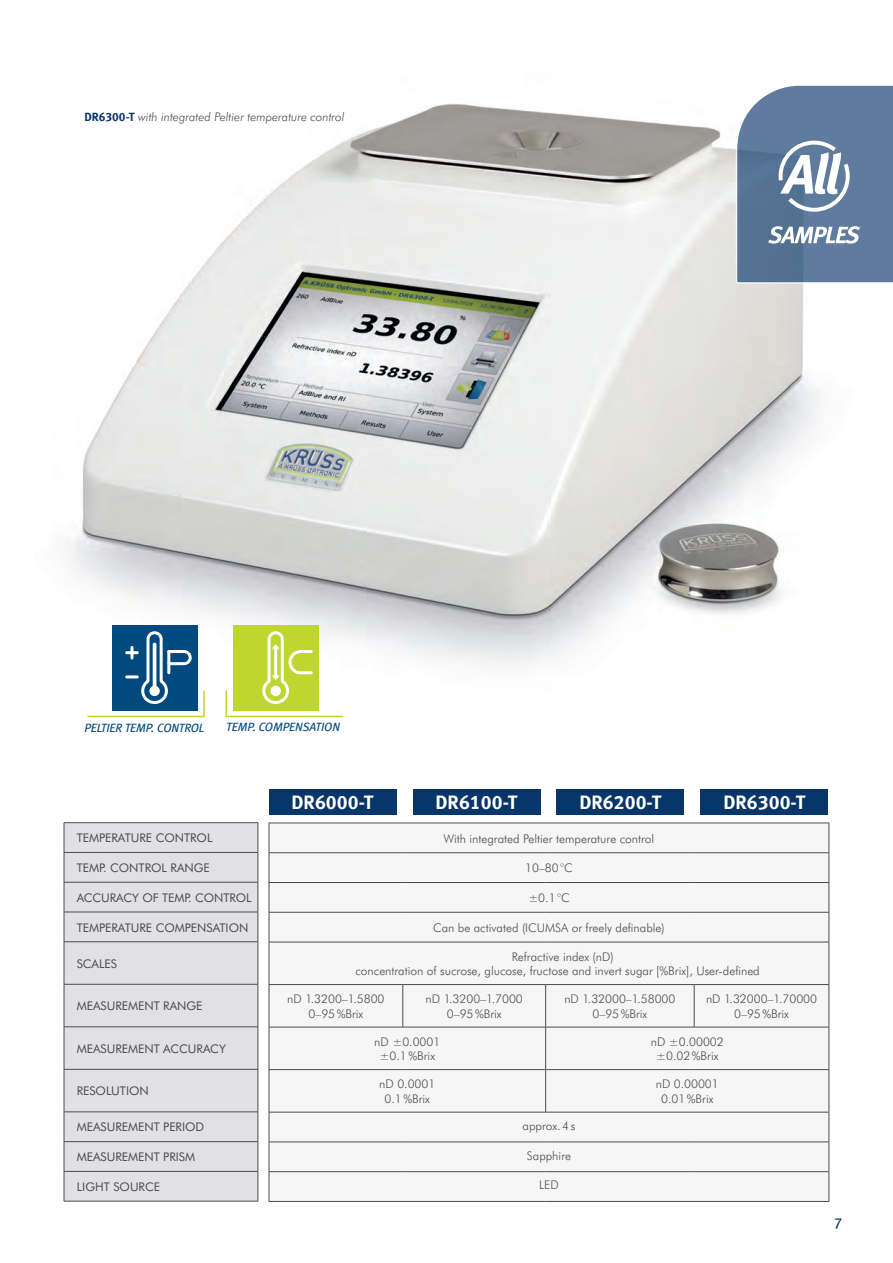
<style>
.page{position:relative;width:893px;height:1263px;background:#fff}
.page>*{position:absolute;margin:0;border:0;box-sizing:border-box;transform-origin:0 0}
.t1{font:19.5px "Meta Bold LF";color:#fff}
.t2{font:15px "Meta";color:#08366a}
.t3{font:300 12px/14.4px "Futura BT";color:#4b4c4d;text-align:center}
.t4{font:12px "Futura BT";color:#4b4c4d}
.t5{font:italic 300 12px "Futura BT";color:#4b4c4d}
.t6{font:italic 12px "Meta Book LF";color:#004a7f}
.s1{font-family:"Meta Bold LF";font-weight:400;font-style:normal;color:#08366a}
</style>
<div class="page">
<img style="left:66px;top:103px;width:755px;height:562px">
<div style="left:112px;top:625px;width:85px;height:85px;background:#004a7f"></div>
<svg style="left:86px;top:630px;width:119px;height:88px"></svg>
<div style="left:233px;top:625px;width:85px;height:85px;background:#bed630"></div>
<svg style="left:225px;top:630px;width:118px;height:88px"></svg>
<svg style="left:735px;top:85px;width:158px;height:199px;background:#728ba8"></svg>
<div style="left:269px;top:789px;width:127px;height:25px;background:#08366a"></div>
<div style="left:413px;top:789px;width:127px;height:25px;background:#08366a"></div>
<div style="left:557px;top:789px;width:127px;height:25px;background:#08366a"></div>
<div style="left:701px;top:789px;width:127px;height:25px;background:#08366a"></div>
<div style="left:270px;top:824px;width:559px;height:377px;background:#f6f6f6"></div>
<hr style="left:269px;top:912px;width:1px;height:30px;background:#4b4c4d">
<hr style="left:269px;top:852px;width:134px;height:1px;background:#4b4c4d">
<hr style="left:403px;top:852px;width:143px;height:1px;background:#4b4c4d">
<hr style="left:546px;top:852px;width:148px;height:1px;background:#4b4c4d">
<hr style="left:694px;top:852px;width:135px;height:1px;background:#4b4c4d">
<hr style="left:269px;top:882px;width:134px;height:1px;background:#4b4c4d">
<hr style="left:403px;top:882px;width:143px;height:1px;background:#4b4c4d">
<hr style="left:546px;top:882px;width:148px;height:1px;background:#4b4c4d">
<hr style="left:694px;top:882px;width:135px;height:1px;background:#4b4c4d">
<hr style="left:269px;top:912px;width:134px;height:1px;background:#4b4c4d">
<hr style="left:403px;top:912px;width:143px;height:1px;background:#4b4c4d">
<hr style="left:546px;top:912px;width:148px;height:1px;background:#4b4c4d">
<hr style="left:694px;top:912px;width:135px;height:1px;background:#4b4c4d">
<hr style="left:829px;top:912px;width:1px;height:30px;background:#4b4c4d">
<hr style="left:269px;top:942px;width:134px;height:1px;background:#4b4c4d">
<hr style="left:403px;top:942px;width:143px;height:1px;background:#4b4c4d">
<hr style="left:546px;top:942px;width:148px;height:1px;background:#4b4c4d">
<hr style="left:694px;top:942px;width:135px;height:1px;background:#4b4c4d">
<hr style="left:269px;top:823px;width:134px;height:1px;background:#4b4c4d">
<hr style="left:403px;top:823px;width:143px;height:1px;background:#4b4c4d">
<hr style="left:546px;top:823px;width:148px;height:1px;background:#4b4c4d">
<hr style="left:694px;top:823px;width:135px;height:1px;background:#4b4c4d">
<svg style="left:269px;top:823px;width:1px;height:89px"></svg>
<svg style="left:829px;top:823px;width:1px;height:89px"></svg>
<hr style="left:269px;top:942px;width:1px;height:42px;background:#4b4c4d">
<hr style="left:829px;top:942px;width:1px;height:42px;background:#4b4c4d">
<hr style="left:269px;top:984px;width:134px;height:1px;background:#4b4c4d">
<hr style="left:269px;top:985px;width:1px;height:42px;background:#4b4c4d">
<hr style="left:403px;top:984px;width:143px;height:1px;background:#4b4c4d">
<hr style="left:403px;top:985px;width:1px;height:42px;background:#4b4c4d">
<hr style="left:546px;top:984px;width:148px;height:1px;background:#4b4c4d">
<hr style="left:545px;top:985px;width:1px;height:42px;background:#4b4c4d">
<hr style="left:694px;top:984px;width:135px;height:1px;background:#4b4c4d">
<hr style="left:694px;top:985px;width:1px;height:42px;background:#4b4c4d">
<hr style="left:829px;top:985px;width:1px;height:42px;background:#4b4c4d">
<hr style="left:269px;top:1027px;width:134px;height:1px;background:#4b4c4d">
<hr style="left:269px;top:1027px;width:1px;height:42px;background:#4b4c4d">
<hr style="left:403px;top:1027px;width:143px;height:1px;background:#4b4c4d">
<hr style="left:546px;top:1027px;width:148px;height:1px;background:#4b4c4d">
<hr style="left:545px;top:1027px;width:1px;height:42px;background:#4b4c4d">
<hr style="left:694px;top:1027px;width:135px;height:1px;background:#4b4c4d">
<hr style="left:829px;top:1027px;width:1px;height:42px;background:#4b4c4d">
<hr style="left:269px;top:1069px;width:134px;height:1px;background:#4b4c4d">
<hr style="left:269px;top:1070px;width:1px;height:42px;background:#4b4c4d">
<hr style="left:403px;top:1069px;width:143px;height:1px;background:#4b4c4d">
<hr style="left:546px;top:1069px;width:148px;height:1px;background:#4b4c4d">
<hr style="left:545px;top:1070px;width:1px;height:42px;background:#4b4c4d">
<hr style="left:694px;top:1069px;width:135px;height:1px;background:#4b4c4d">
<hr style="left:829px;top:1070px;width:1px;height:42px;background:#4b4c4d">
<hr style="left:269px;top:1112px;width:134px;height:1px;background:#4b4c4d">
<hr style="left:269px;top:1112px;width:1px;height:30px;background:#4b4c4d">
<hr style="left:403px;top:1112px;width:143px;height:1px;background:#4b4c4d">
<hr style="left:546px;top:1112px;width:148px;height:1px;background:#4b4c4d">
<hr style="left:694px;top:1112px;width:135px;height:1px;background:#4b4c4d">
<hr style="left:829px;top:1112px;width:1px;height:30px;background:#4b4c4d">
<hr style="left:269px;top:1142px;width:134px;height:1px;background:#4b4c4d">
<hr style="left:403px;top:1142px;width:143px;height:1px;background:#4b4c4d">
<hr style="left:546px;top:1142px;width:148px;height:1px;background:#4b4c4d">
<hr style="left:694px;top:1142px;width:135px;height:1px;background:#4b4c4d">
<hr style="left:269px;top:1171px;width:134px;height:1px;background:#4b4c4d">
<svg style="left:269px;top:1142px;width:1px;height:59px"></svg>
<hr style="left:403px;top:1171px;width:143px;height:1px;background:#4b4c4d">
<hr style="left:546px;top:1171px;width:148px;height:1px;background:#4b4c4d">
<hr style="left:694px;top:1171px;width:135px;height:1px;background:#4b4c4d">
<svg style="left:829px;top:1142px;width:1px;height:59px"></svg>
<hr style="left:269px;top:1201px;width:134px;height:1px;background:#4b4c4d">
<hr style="left:403px;top:1201px;width:143px;height:1px;background:#4b4c4d">
<hr style="left:546px;top:1201px;width:148px;height:1px;background:#4b4c4d">
<hr style="left:694px;top:1201px;width:135px;height:1px;background:#4b4c4d">
<div style="left:65px;top:823px;width:193px;height:378px;background:#e1e1e3"></div>
<hr style="left:64px;top:822px;width:194px;height:1px;background:#4b4c4d">
<hr style="left:64px;top:882px;width:1px;height:30px;background:#4b4c4d">
<hr style="left:258px;top:882px;width:1px;height:30px;background:#4b4c4d">
<hr style="left:64px;top:942px;width:1px;height:42px;background:#4b4c4d">
<hr style="left:258px;top:942px;width:1px;height:42px;background:#4b4c4d">
<hr style="left:64px;top:984px;width:194px;height:1px;background:#4b4c4d">
<hr style="left:64px;top:984px;width:1px;height:42px;background:#4b4c4d">
<hr style="left:258px;top:984px;width:1px;height:42px;background:#4b4c4d">
<hr style="left:64px;top:1026px;width:194px;height:1px;background:#4b4c4d">
<hr style="left:64px;top:1027px;width:1px;height:42px;background:#4b4c4d">
<hr style="left:258px;top:1027px;width:1px;height:42px;background:#4b4c4d">
<hr style="left:64px;top:1069px;width:194px;height:1px;background:#4b4c4d">
<hr style="left:64px;top:1069px;width:1px;height:42px;background:#4b4c4d">
<hr style="left:258px;top:1069px;width:1px;height:42px;background:#4b4c4d">
<hr style="left:64px;top:1111px;width:194px;height:1px;background:#4b4c4d">
<hr style="left:64px;top:1141px;width:194px;height:1px;background:#4b4c4d">
<svg style="left:64px;top:1112px;width:1px;height:59px"></svg>
<svg style="left:258px;top:1112px;width:1px;height:59px"></svg>
<hr style="left:64px;top:1171px;width:194px;height:1px;background:#4b4c4d">
<hr style="left:64px;top:1171px;width:1px;height:30px;background:#4b4c4d">
<hr style="left:258px;top:1171px;width:1px;height:30px;background:#4b4c4d">
<hr style="left:64px;top:1201px;width:194px;height:1px;background:#4b4c4d">
<svg style="left:64px;top:823px;width:1px;height:59px"></svg>
<svg style="left:258px;top:823px;width:1px;height:59px"></svg>
<hr style="left:64px;top:882px;width:194px;height:1px;background:#4b4c4d">
<hr style="left:64px;top:852px;width:194px;height:1px;background:#4b4c4d">
<hr style="left:64px;top:912px;width:194px;height:1px;background:#4b4c4d">
<svg style="left:64px;top:912px;width:1px;height:29px"></svg>
<svg style="left:258px;top:912px;width:1px;height:29px"></svg>
<hr style="left:64px;top:941px;width:194px;height:1px;background:#4b4c4d">
<p class="t5" style="left:84px;top:109px;width:262px"><span class="s1">DR6300-T</span> with integrated Peltier temperature control</p>
<p class="t6" style="left:84px;top:721px;width:122px">PELTIER TEMP. CONTROL</p>
<p class="t6" style="left:226px;top:720px;width:115px">TEMP. COMPENSATION</p>
<p class="t4" style="left:77px;top:830px;width:137px">TEMPERATURE CONTROL</p>
<p class="t4" style="left:77px;top:860px;width:135px">TEMP. CONTROL RANGE</p>
<p class="t4" style="left:77px;top:890px;width:176px">ACCURACY OF TEMP. CONTROL</p>
<p class="t4" style="left:77px;top:919px;width:173px">TEMPERATURE COMPENSATION</p>
<p class="t4" style="left:77px;top:956px;width:42px">SCALES</p>
<p class="t4" style="left:77px;top:998px;width:127px">MEASUREMENT RANGE</p>
<p class="t4" style="left:77px;top:1041px;width:151px">MEASUREMENT ACCURACY</p>
<p class="t4" style="left:77px;top:1083px;width:74px">RESOLUTION</p>
<p class="t4" style="left:77px;top:1119px;width:129px">MEASUREMENT PERIOD</p>
<p class="t4" style="left:77px;top:1149px;width:120px">MEASUREMENT PRISM</p>
<p class="t4" style="left:77px;top:1179px;width:85px">LIGHT SOURCE</p>
<h1 class="t1" style="left:292px;top:790px;width:83px">DR6000-T</h1>
<h1 class="t1" style="left:436px;top:790px;width:83px">DR6100-T</h1>
<h1 class="t1" style="left:579px;top:790px;width:83px">DR6200-T</h1>
<h1 class="t1" style="left:723px;top:790px;width:83px">DR6300-T</h1>
<p class="t3" style="left:444px;top:831px;width:212px">With integrated Peltier temperature control</p>
<p class="t3" style="left:525px;top:861px;width:49px">10–80°C</p>
<p class="t3" style="left:528px;top:890px;width:43px">±0.1°C</p>
<p class="t3" style="left:433px;top:920px;width:233px">Can be activated (ICUMSA or freely definable)</p>
<p class="t3" style="left:355px;top:949px;width:406px;text-align:left;text-indent:156px">Refractive index (nD)<br>concentration of sucrose, glucose, fructose and invert sugar [%Brix], User-defined</p>
<p class="t3" style="left:287px;top:991px;width:99px">nD 1.3200–1.5800<br>0–95%Brix</p>
<p class="t3" style="left:426px;top:991px;width:99px">nD 1.3200–1.7000<br>0–95%Brix</p>
<p class="t3" style="left:564px;top:991px;width:113px">nD 1.32000–1.58000<br>0–95%Brix</p>
<p class="t3" style="left:706px;top:991px;width:113px">nD 1.32000–1.70000<br>0–95%Brix</p>
<p class="t3" style="left:374px;top:1034px;width:68px">nD ±0.0001 ±0.1%Brix</p>
<p class="t3" style="left:651px;top:1034px;width:74px">nD ±0.00002 ±0.02%Brix</p>
<p class="t3" style="left:379px;top:1077px;width:58px">nD 0.0001<br>0.1%Brix</p>
<p class="t3" style="left:656px;top:1077px;width:64px">nD 0.00001<br>0.01%Brix</p>
<p class="t3" style="left:523px;top:1118px;width:54px">approx.4s</p>
<p class="t3" style="left:527px;top:1148px;width:46px">Sapphire</p>
<p class="t3" style="left:539px;top:1178px;width:21px">LED</p>
<p class="t2" style="left:835px;top:1212px;width:9px">7</p>
</div>
